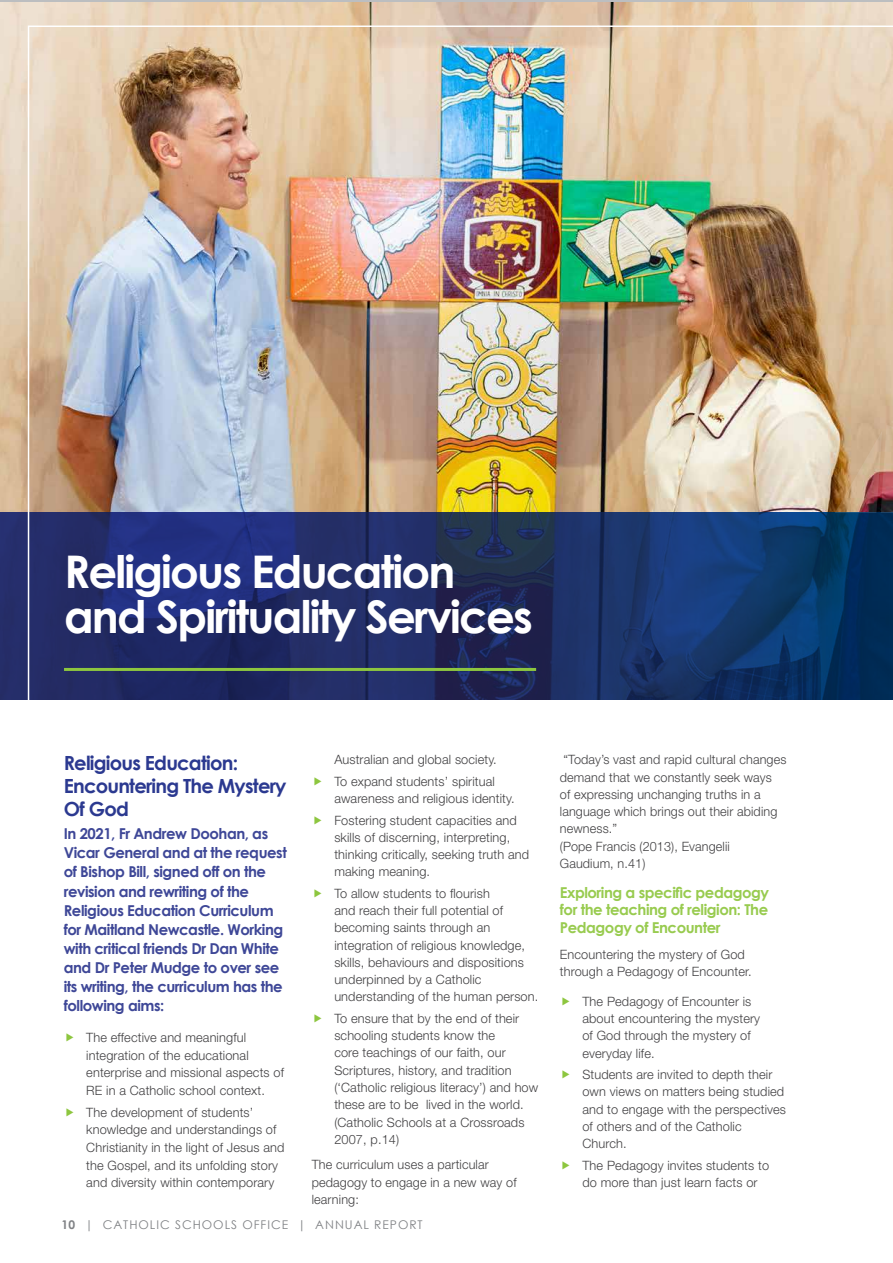
<style>
.page{position:relative;width:893px;height:1263px;background:#fff}
.page>*{position:absolute;margin:0;border:0;box-sizing:border-box;transform-origin:0 0}
.t1{font:700 45px/45px "Century Gothic";letter-spacing:-.04em;color:#fff}
.t2{font:700 19.5px/23px "Century Gothic";letter-spacing:-.04em;color:#2b3990}
.t3{font:700 15px/19.2px "Century Gothic";letter-spacing:-.03em;color:#3e4797}
.t4{font:700 15px/17.4px "Century Gothic";letter-spacing:-.03em;color:#98cb4f;text-align:justify}
.t5{font:300 12.9px/17.2px "Helvetica Neue LT Std";letter-spacing:.01em;color:#414042}
.t6{font:12px "Century Gothic";letter-spacing:.08em;color:#808285}
.s1{font-weight:700}
</style>
<div class="page">
<img style="left:0;top:2px;width:893px;height:511px">
<div style="left:0;top:513px;width:893px;height:187px;background:#252e6b"></div>
<img style="left:28px;top:26px;width:865px;height:674px">
<h1 class="t1" style="left:64px;top:547px;width:470px">Religious Education and Spirituality Services</h1>
<h2 class="t2" style="left:64px;top:750px;width:224px">Religious Education:<br>Encountering The Mystery<br>Of God</h2>
<p class="t3" style="left:64px;top:823px;width:225px">In 2021, Fr Andrew Doohan, as<br>Vicar General and at the request of Bishop Bill, signed off on the revision and rewriting of the<br>Religious Education Curriculum for Maitland Newcastle. Working with critical friends Dr Dan White and Dr Peter Mudge to over see its writing, the curriculum has the following aims:</p>
<p class="t5" style="left:86px;top:1028px;width:199px;line-height:17.7px">The effective and meaningful integration of the educational enterprise and missional aspects of<br>RE in a Catholic school context.</p>
<p class="t5" style="left:86px;top:1103px;width:200px;line-height:17.7px">The development of students’ knowledge and understandings of Christianity in the light of Jesus and the Gospel, and its unfolding story and diversity within contemporary</p>
<p class="t5" style="left:334px;top:749px;width:164px;line-height:21.5px">Australian and global society.<br>To expand students’ spiritual</p>
<p class="t5" style="left:334px;top:787px;width:184px;line-height:21.5px">awareness and religious identity.<br>Fostering student capacities and</p>
<p class="t5" style="left:334px;top:828px;width:196px">skills of discerning, interpreting, thinking critically, seeking truth and making meaning.</p>
<p class="t5" style="left:334px;top:884px;width:205px">To allow students to flourish<br>and reach their full potential of becoming saints through an integration of religious knowledge, skills, behaviours and dispositions underpinned by a Catholic understanding of the human person.</p>
<p class="t5" style="left:334px;top:1009px;width:205px">To ensure that by the end of their schooling students know the<br>core teachings of our faith, our<br>Scriptures, history, and tradition (‘Catholic religious literacy’) and how these are to be lived in the world. (Catholic Schools at a Crossroads<br>2007, p.14)</p>
<p class="t5" style="left:312px;top:1156px;width:206px">The curriculum uses a particular pedagogy to engage in a new way of learning:</p>
<p class="t6" style="left:62px;top:1217px;width:363px"><span class="s1">10</span> | CATHOLIC SCHOOLS OFFICE | ANNUAL REPORT</p>
<p class="t5" style="left:560px;top:751px;width:228px">“Today’s vast and rapid cultural changes demand that we constantly seek ways<br>of expressing unchanging truths in a language which brings out their abiding newness.”<br>(Pope Francis (2013), Evangelii<br>Gaudium, n.41)</p>
<p class="t4" style="left:560px;top:883px;width:211px">Exploring a specific pedagogy for the teaching of religion: The Pedagogy of Encounter</p>
<p class="t5" style="left:560px;top:945px;width:193px">Encountering the mystery of God through a Pedagogy of Encounter.</p>
<p class="t5" style="left:582px;top:992px;width:179px">The Pedagogy of Encounter is about encountering the mystery of God through the mystery of everyday life.</p>
<p class="t5" style="left:582px;top:1065px;width:205px">Students are invited to depth their own views on matters being studied and to engage with the perspectives of others and of the Catholic<br>Church.</p>
<p class="t5" style="left:582px;top:1156px;width:188px">The Pedagogy invites students to do more than just learn facts or</p>
</div>
